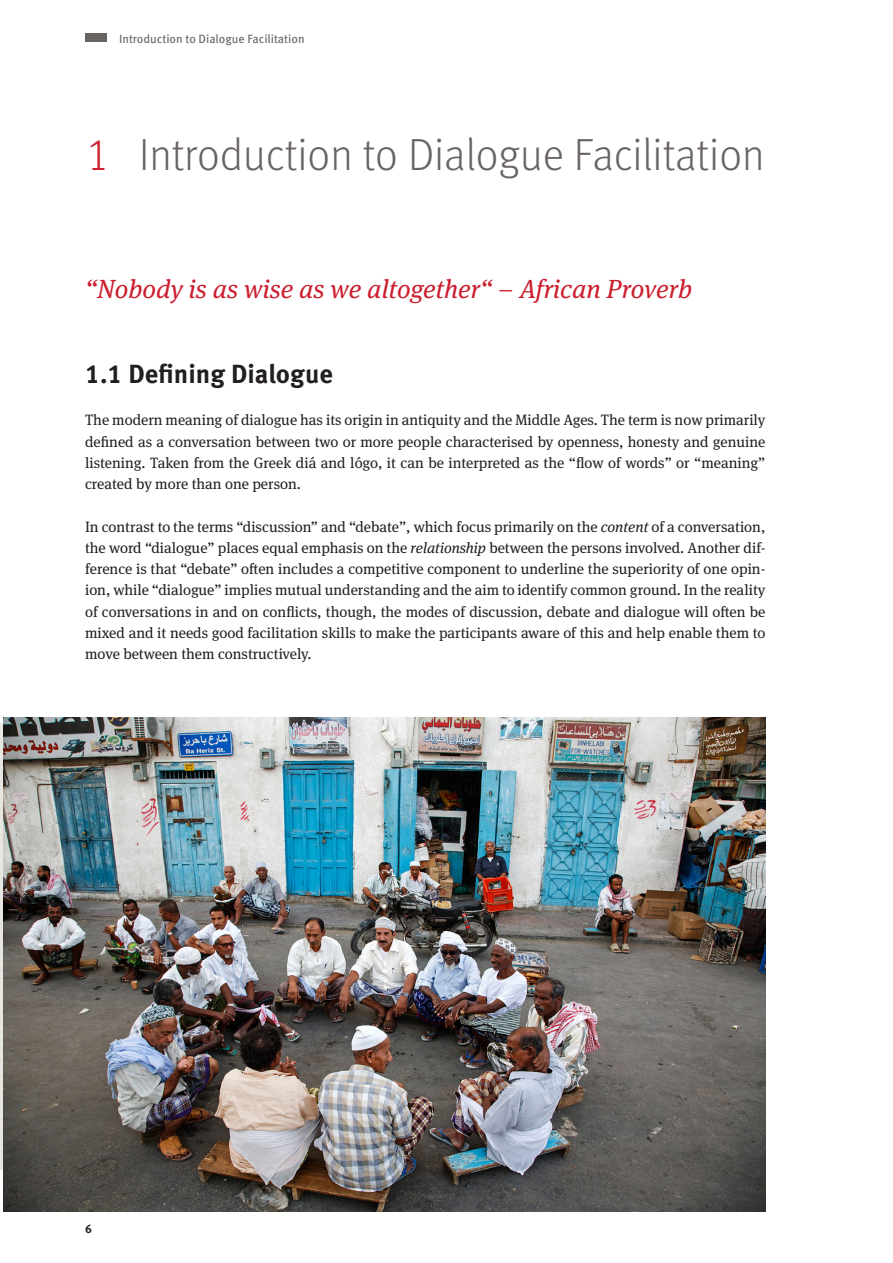
<style>
.page{position:relative;width:893px;height:1263px;background:#fff}
.page>*{position:absolute;margin:0;border:0;box-sizing:border-box;transform-origin:0 0}
.t1{font:300 45px "Meta Pro";color:#696362}
.t2{font:italic 26.25px "Meta Serif Pro";color:#cb1f2f}
.t3{font:700 26.25px "Meta Pro";color:#231f20}
.t4{font:15px/21.3px "Meta Serif Pro";color:#231f20;text-align:justify}
.t5{font:12px "Meta Pro";color:#696362}
.t6{font:700 12px "Meta Pro";color:#231f20}
.s1{color:#cb1f2f}
.s2{font-style:italic}
</style>
<div class="page">
<div style="left:85px;top:34px;width:21px;height:8px;background:#696362"></div>
<img style="left:3px;top:717px;width:762px;height:495px">
<p class="t5" style="left:119px;top:29px;width:187px">Introduction to Dialogue Facilitation</p>
<h1 class="t1" style="left:85px;top:122px;width:681px"><span class="s1">1</span> Introduction to Dialogue Facilitation</h1>
<h2 class="t2" style="left:85px;top:269px;width:609px">“Nobody is as wise as we altogether“ – African Proverb</h2>
<h2 class="t3" style="left:85px;top:353px;width:249px">1.1 Defining Dialogue</h2>
<p class="t4" style="left:85px;top:409px;width:682px">The modern meaning of dialogue has its origin in antiquity and the Middle Ages. The term is now primarily defined as a conversation between two or more people characterised by openness, honesty and genuine listening. Taken from the Greek diá and lógo, it can be interpreted as the “flow of words” or “meaning” created by more than one person.</p>
<p class="t4" style="left:85px;top:515px;width:682px">In contrast to the terms “discussion” and “debate”, which focus primarily on the <span class="s2">content</span> of a conversation, the word “dialogue” places equal emphasis on the <span class="s2">relationship</span> between the persons involved. Another dif&shy;ference is that “debate” often includes a competitive component to underline the superiority of one opin&shy;ion, while “dialogue” implies mutual understanding and the aim to identify common ground. In the reality of conversations in and on conflicts, though, the modes of discussion, debate and dialogue will often be mixed and it needs good facilitation skills to make the participants aware of this and help enable them to move between them constructively.</p>
<p class="t6" style="left:85px;top:1220px;width:8px">6</p>
</div>
